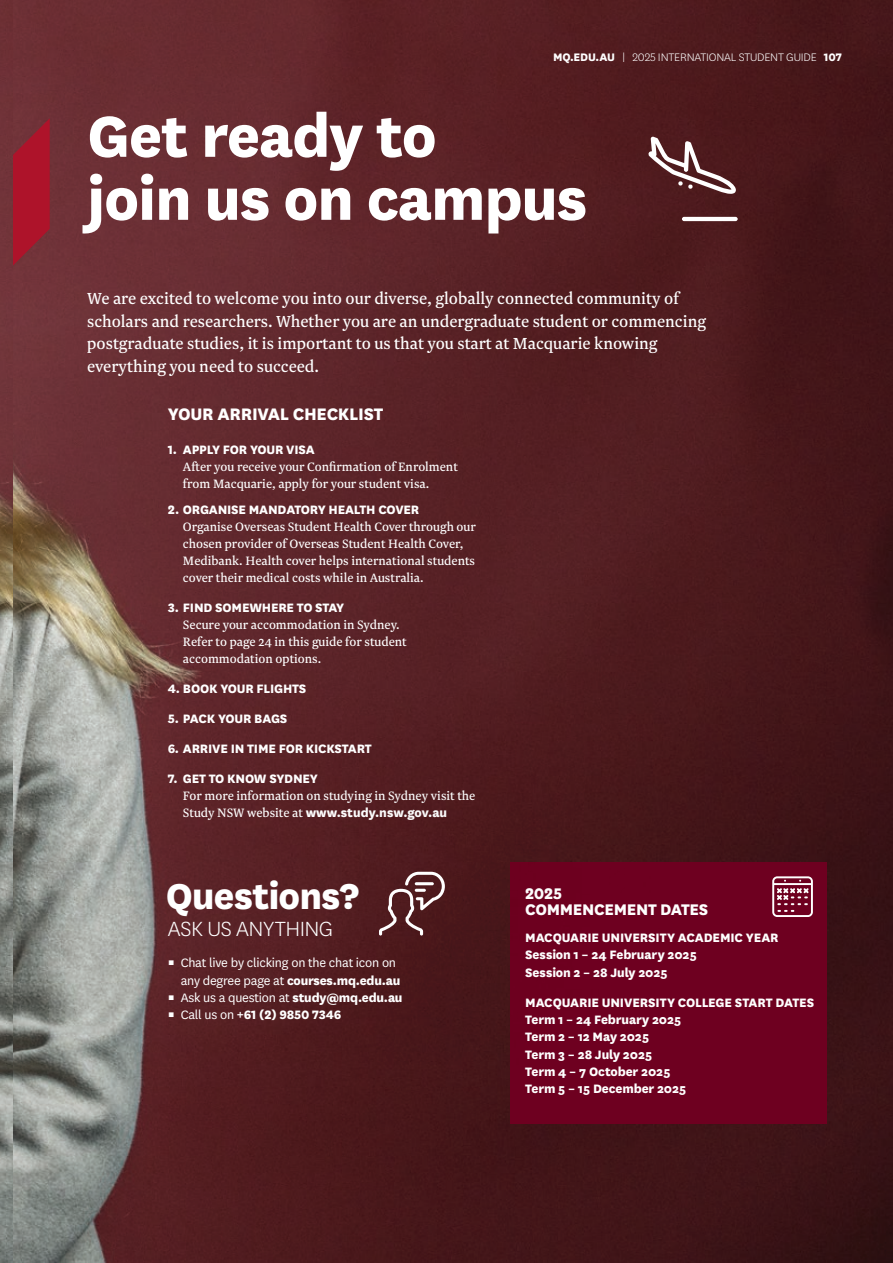
<style>
.page{position:relative;width:893px;height:1263px;background:#fff}
.page>*{position:absolute;margin:0;border:0;box-sizing:border-box;transform-origin:0 0}
.Header_Pages_-_Course_Name{font:800 67.5px/63px "National";letter-spacing:-.015em;color:#fff}
._07_Find_out_more{font:800 42px "National";letter-spacing:-.02em;color:#fff}
._07_Find_out_more-2{font:300 24px "National";letter-spacing:-.02em;color:#fff}
._02_Subhead_LVL1{font:800 19.5px "National";letter-spacing:-.015em;color:#fff}
._02_Lead_In{font:18.75px/22.5px "Newzald";color:#fff}
.Table_Heading{font:800 18px/16.5px "National";letter-spacing:-.02em;color:#fff}
._02_Subhead_LVL1-2{font:14.25px/17.1px "Newzald";color:#fff}
.Table_Heading-2{font:800 14.25px "National";letter-spacing:-.01em;color:#fff}
._02_Subhead_LVL1-3{font:800 14.25px "National";letter-spacing:-.015em;color:#fff}
.KH_3_Body_Bullets{font:14.25px/17.1px "National";letter-spacing:-.015em;color:#fff}
.KH_3_Body_Bullets-2{font:800 14.25px "National";letter-spacing:-.015em;color:#fff}
.t1{font:300 12.75px "National";letter-spacing:-.015em;color:#fff}
.s1{font-weight:800}
.s2{font-family:"National";font-weight:800}
.s3{font-weight:400}
</style>
<div class="page">
<img style="left:13px;top:0;width:880px;height:1263px">
<div style="left:510px;top:863px;width:317px;height:261px;background:#6e0020"></div>
<svg style="left:772px;top:876px;width:41px;height:41px"></svg>
<svg style="left:648px;top:137px;width:88px;height:57px"></svg>
<hr style="left:682px;top:217px;width:56px;height:4px;background:#fff;border-radius:2px">
<svg style="left:13px;top:118px;width:37px;height:150px"></svg>
<div style="left:130px;top:611px;width:571px;height:574px;background:#20161a;opacity:.75"></div>
<div style="left:226px;top:734px;width:350px;height:355px;background:#20161a;opacity:.75"></div>
<div style="left:255px;top:714px;width:345px;height:348px;background:#20161a;opacity:.75"></div>
<div style="left:274px;top:733px;width:301px;height:301px;background:#20161a;opacity:.75"></div>
<div style="left:284px;top:755px;width:272px;height:271px;background:#20161a;opacity:.75"></div>
<svg style="left:379px;top:872px;width:66px;height:63px"></svg>
<img style="left:0;top:0;width:13px;height:1263px">
<p class="t1" style="left:553px;top:49px;width:290px"><span class="s1">MQ.EDU.AU</span> | 2025 INTERNATIONAL STUDENT GUIDE <span class="s1">107</span></p>
<p class="Header_Pages_-_Course_Name" style="left:87px;top:99px;width:502px">Get ready to<br>join us on campus</p>
<p class="_02_Lead_In" style="left:87px;top:287px;width:620px">We are excited to welcome you into our diverse, globally connected community of scholars and researchers. Whether you are an undergraduate student or commencing postgraduate studies, it is important to us that you start at Macquarie knowing everything you need to succeed.</p>
<p class="_02_Subhead_LVL1" style="left:168px;top:400px;width:217px">YOUR ARRIVAL CHECKLIST</p>
<p class="_02_Subhead_LVL1-3" style="left:168px;top:439px;width:148px">1. APPLY FOR YOUR VISA</p>
<p class="_02_Subhead_LVL1-2" style="left:183px;top:458px;width:276px">After you receive your Confirmation of Enrolment from Macquarie, apply for your student visa.</p>
<p class="_02_Subhead_LVL1-3" style="left:168px;top:499px;width:253px">2. ORGANISE MANDATORY HEALTH COVER</p>
<p class="_02_Subhead_LVL1-2" style="left:183px;top:518px;width:294px">Organise Overseas Student Health Cover through our chosen provider of Overseas Student Health Cover, Medibank. Health cover helps international students cover their medical costs while in Australia.</p>
<p class="_02_Subhead_LVL1-3" style="left:168px;top:597px;width:178px">3. FIND SOMEWHERE TO STAY</p>
<p class="_02_Subhead_LVL1-2" style="left:183px;top:616px;width:225px">Secure your accommodation in Sydney.<br>Refer to page 24 in this guide for student accommodation options.</p>
<p class="_02_Subhead_LVL1-3" style="left:168px;top:678px;width:140px">4. BOOK YOUR FLIGHTS</p>
<p class="_02_Subhead_LVL1-3" style="left:168px;top:708px;width:121px">5. PACK YOUR BAGS</p>
<p class="_02_Subhead_LVL1-3" style="left:168px;top:738px;width:205px">6. ARRIVE IN TIME FOR KICKSTART</p>
<p class="_02_Subhead_LVL1-3" style="left:168px;top:768px;width:152px">7. GET TO KNOW SYDNEY</p>
<p class="_02_Subhead_LVL1-2" style="left:183px;top:787px;width:294px">For more information on studying in Sydney visit the<br>Study NSW website at <span class="s2">www.study.nsw.gov.au</span></p>
<p class="_07_Find_out_more" style="left:166px;top:865px;width:195px">Questions?</p>
<p class="_07_Find_out_more-2" style="left:168px;top:913px;width:167px">ASK US ANYTHING</p>
<p class="KH_3_Body_Bullets" style="left:181px;top:954px;width:221px;text-indent:-13px">▪ Chat live by clicking on the chat icon on any degree page at <span class="s1">courses.mq.edu.au</span></p>
<p class="KH_3_Body_Bullets" style="left:168px;top:988px;width:236px">▪ Ask us a question at <span class="s1">study@mq.edu.au</span></p>
<p class="KH_3_Body_Bullets-2" style="left:168px;top:1004px;width:175px"><span class="s3">▪ Call us on</span> +61 (2) 9850 7346</p>
<p class="Table_Heading" style="left:525px;top:884px;width:185px">2025<br>COMMENCEMENT DATES</p>
<p class="Table_Heading-2" style="left:525px;top:928px;width:255px">MACQUARIE UNIVERSITY ACADEMIC YEAR</p>
<p class="Table_Heading-2" style="left:525px;top:945px;width:173px">Session 1 – 24 February 2025</p>
<p class="Table_Heading-2" style="left:525px;top:962px;width:144px">Session 2 – 28 July 2025</p>
<p class="Table_Heading-2" style="left:525px;top:992px;width:291px">MACQUARIE UNIVERSITY COLLEGE START DATES</p>
<p class="Table_Heading-2" style="left:525px;top:1010px;width:158px">Term 1 – 24 February 2025</p>
<p class="Table_Heading-2" style="left:525px;top:1027px;width:126px">Term 2 – 12 May 2025</p>
<p class="Table_Heading-2" style="left:525px;top:1044px;width:129px">Term 3 – 28 July 2025</p>
<p class="Table_Heading-2" style="left:525px;top:1061px;width:147px">Term 4 – 7 October 2025</p>
<p class="Table_Heading-2" style="left:525px;top:1078px;width:163px">Term 5 – 15 December 2025</p>
</div>
